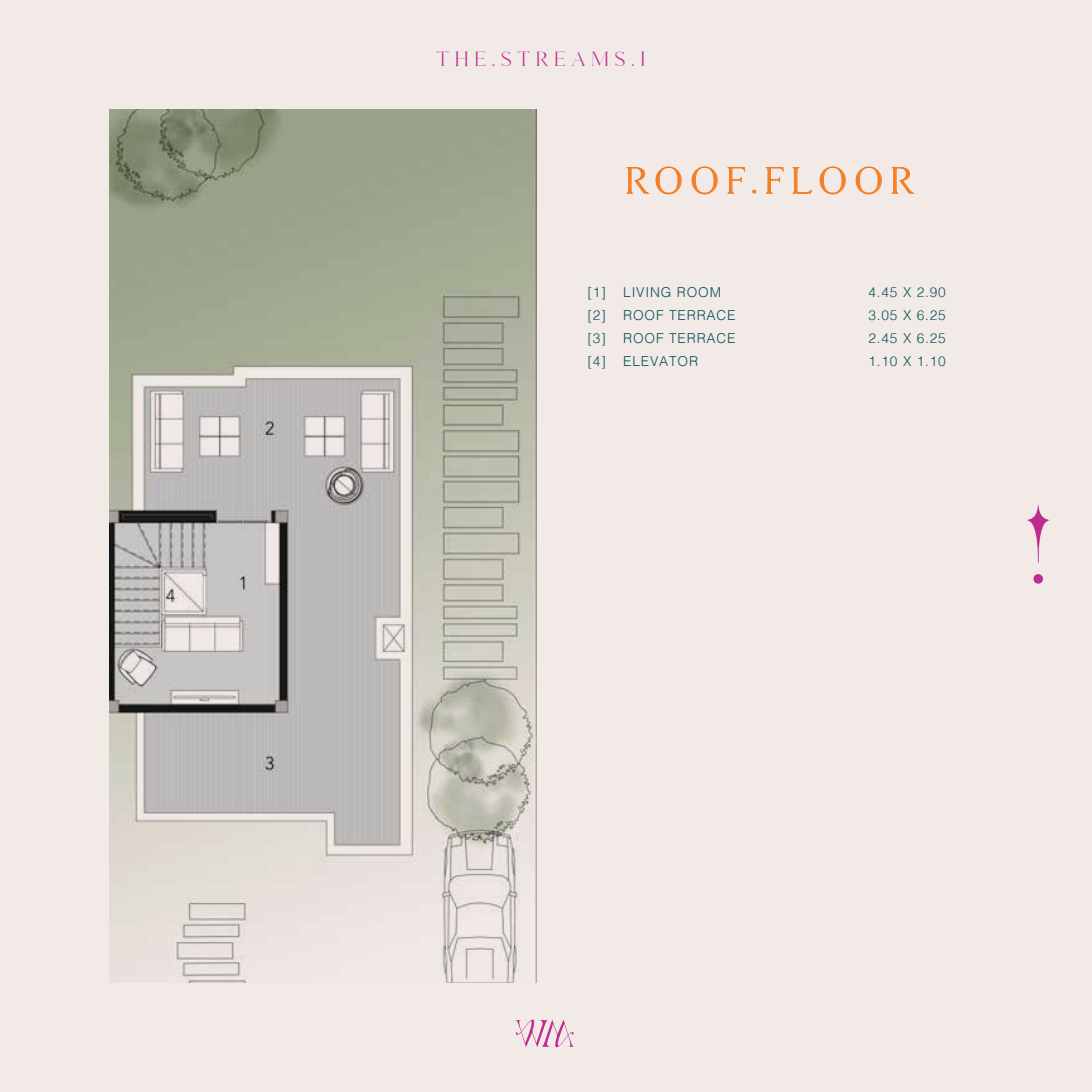
<style>
.page{position:relative;width:1092px;height:1092px;background:#fff}
.page>*{position:absolute;margin:0;border:0;box-sizing:border-box;transform-origin:0 0}
.t1{font:32.38px "Gallient";letter-spacing:.3em;color:#f57d20}
.t2{font:18.03px "Gallient";letter-spacing:.38em;color:#bf2b8f}
.t3{font:300 13.65px/23.3px "Helvetica";letter-spacing:.06em;color:#0f535a;text-align:justify}
</style>
<div class="page">
<div style="left:0;top:0;width:1091px;height:1091px;background:#f1eae6"></div>
<svg style="left:515px;top:1019px;width:59px;height:28px"></svg>
<svg style="left:1026px;top:504px;width:23px;height:58px"></svg>
<div style="left:1033px;top:574px;width:9px;height:9px;background:#bf2b8f;border-radius:50%"></div>
<svg style="left:626px;top:166px;width:55px;height:28px"></svg>
<svg style="left:691px;top:166px;width:26px;height:28px"></svg>
<svg style="left:727px;top:167px;width:18px;height:27px"></svg>
<svg style="left:752px;top:189px;width:4px;height:5px"></svg>
<svg style="left:765px;top:167px;width:18px;height:27px"></svg>
<svg style="left:792px;top:166px;width:53px;height:28px"></svg>
<svg style="left:855px;top:166px;width:27px;height:28px"></svg>
<svg style="left:891px;top:167px;width:24px;height:27px"></svg>
<img style="left:110px;top:109px;width:426px;height:873px">
<h2 class="t2" style="left:437px;top:48px;width:209px">THE.STREAMS.I</h2>
<h1 class="t1" style="left:626px;top:161px;width:287px">ROOF.FLOOR</h1>
<p class="t3" style="left:587px;top:279px;width:20px">[1]</p>
<p class="t3" style="left:623px;top:279px;width:99px">LIVING ROOM</p>
<p class="t3" style="left:587px;top:302px;width:20px">[2]</p>
<p class="t3" style="left:623px;top:302px;width:114px">ROOF TERRACE</p>
<p class="t3" style="left:587px;top:325px;width:20px">[3]</p>
<p class="t3" style="left:623px;top:325px;width:114px">ROOF TERRACE</p>
<p class="t3" style="left:587px;top:349px;width:20px">[4]</p>
<p class="t3" style="left:623px;top:349px;width:76px">ELEVATOR</p>
<p class="t3" style="left:868px;top:279px;width:79px">4.45 X 2.90<br>3.05 X 6.25<br>2.45 X 6.25<br>1.10 X 1.10</p>
</div>
